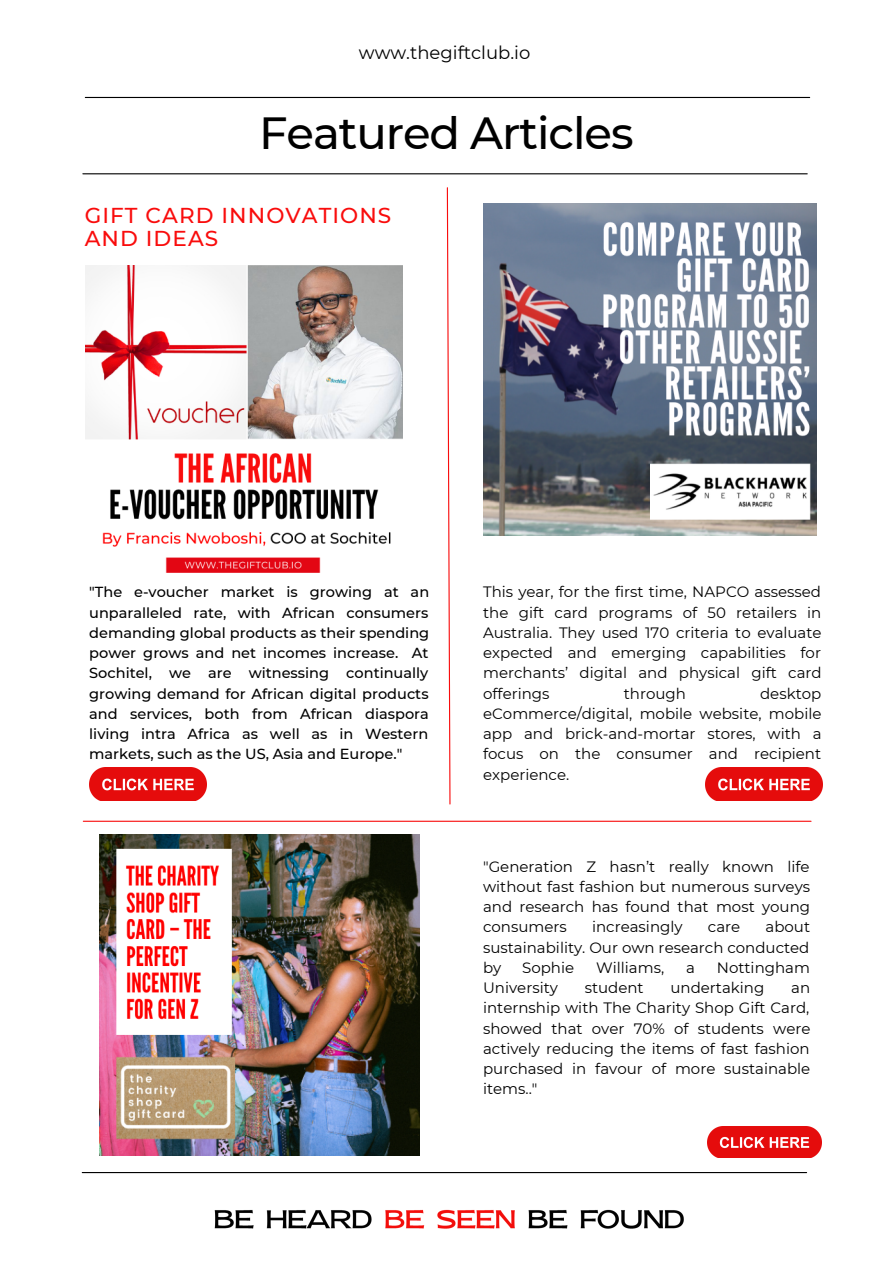
<style>
.page{position:relative;width:893px;height:1264px;background:#fff}
.page>*{position:absolute;margin:0;border:0;box-sizing:border-box;transform-origin:0 0}
.t1{font:500 45px "Montserrat";letter-spacing:-.025em;color:#000}
.t2{font:500 21.6px/22.5px "Montserrat";letter-spacing:.05em;color:#f90c0c}
.t3{font:18px "Montserrat";color:#000}
.t4{font:15px/20.2px "Montserrat";color:#000;text-align:justify}
.t5{font:500 14.55px/20.2px "Montserrat";color:#000;text-align:justify}
</style>
<div class="page">
<hr style="left:85px;top:97px;width:724px;height:1px;background:#000">
<hr style="left:82px;top:1171px;width:724px;height:2px;background:#000">
<hr style="left:83px;top:173px;width:724px;height:1px;background:#000">
<img style="left:214px;top:1209px;width:470px;height:20px">
<svg style="left:446px;top:187px;width:5px;height:618px"></svg>
<img style="left:89px;top:767px;width:117px;height:33px">
<img style="left:707px;top:1126px;width:114px;height:31px">
<img style="left:705px;top:767px;width:117px;height:33px">
<hr style="left:83px;top:820px;width:728px;height:1px;background:#f90c0c">
<img style="left:85px;top:265px;width:317px;height:308px">
<img style="left:483px;top:203px;width:333px;height:333px">
<img style="left:99px;top:835px;width:321px;height:320px">
<p class="t3" style="left:359px;top:42px;width:173px">www.thegiftclub.io</p>
<h1 class="t1" style="left:259px;top:106px;width:376px">Featured Articles</h1>
<h2 class="t2" style="left:85px;top:204px;width:308px">GIFT CARD INNOVATIONS<br>AND IDEAS</h2>
<p class="t5" style="left:89px;top:582px;width:341px">"The e-voucher market is growing at an unparalleled rate, with African consumers demanding global products as their spending power grows and net incomes increase. At Sochitel, we are witnessing continually growing demand for African digital products and services, both from African diaspora living intra Africa as well as in Western markets, such as the US, Asia and Europe."</p>
<p class="t4" style="left:483px;top:582px;width:340px">This year, for the first time, NAPCO assessed the gift card programs of 50 retailers in Australia. They used 170 criteria to evaluate expected and emerging capabilities for merchants’ digital and physical gift card offerings</p>
<p class="t4" style="left:483px;top:683px;width:340px;text-indent:277px">desktop eCommerce/digital, mobile website, mobile app and brick-and-mortar stores, with a focus on the consumer and recipient experience.</p>
<p class="t4" style="left:623px;top:683px;width:64px">through</p>
<p class="t4" style="left:483px;top:856px;width:328px">"Generation Z hasn’t really known life without fast fashion but numerous surveys and research has found that most young consumers</p>
<p class="t4" style="left:483px;top:916px;width:328px;text-indent:282px">about sustainability. Our own research conducted by</p>
<p class="t4" style="left:592px;top:916px;width:92px">increasingly</p>
<p class="t4" style="left:707px;top:916px;width:34px">care</p>
<p class="t4" style="left:522px;top:957px;width:53px">Sophie</p>
<p class="t4" style="left:596px;top:957px;width:69px">Williams,</p>
<p class="t4" style="left:686px;top:957px;width:10px">a</p>
<p class="t4" style="left:716px;top:957px;width:95px">Nottingham</p>
<p class="t4" style="left:483px;top:977px;width:76px">University</p>
<p class="t4" style="left:584px;top:977px;width:60px">student</p>
<p class="t4" style="left:670px;top:977px;width:95px">undertaking</p>
<p class="t4" style="left:483px;top:977px;width:329px;text-indent:308px">an internship with The Charity Shop Gift Card, showed that over 70% of students were actively reducing the items of fast fashion purchased in favour of more sustainable items.."</p>
</div>
